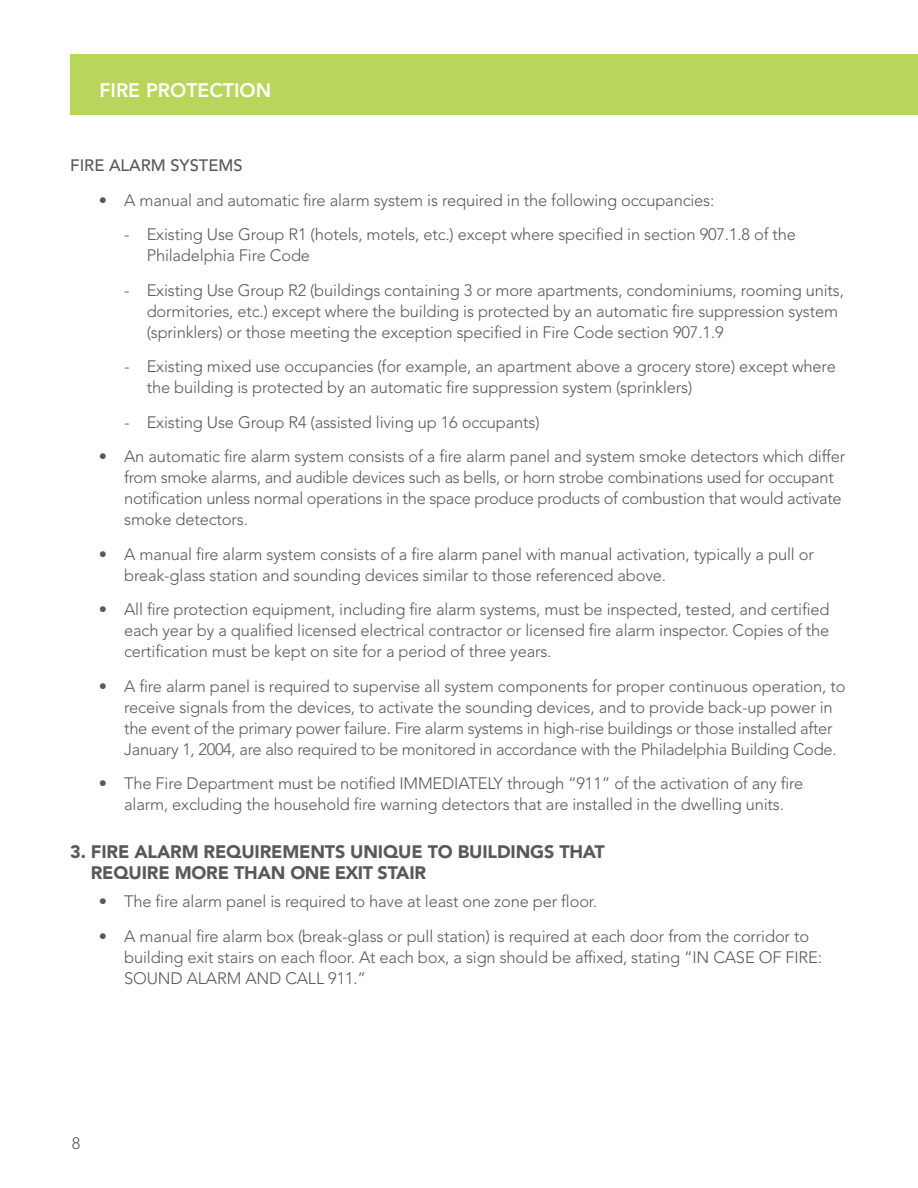
<style>
.page{position:relative;width:918px;height:1188px;background:#fff}
.page>*{position:absolute;margin:0;border:0;box-sizing:border-box;transform-origin:0 0}
.t1{font:800 19.5px "Avenir LT Std";color:#fff}
.t2{font:900 18px/21px "Avenir LT Std";letter-spacing:-.01em;color:#58595b}
.t3{font:300 16.5px/21px "Avenir LT Std";letter-spacing:-.01em;color:#58595b}
.t4{font:500 16.5px "Avenir LT Std";color:#58595b}
</style>
<div class="page">
<div style="left:70px;top:55px;width:848px;height:60px;background:#b8d65b"></div>
<p class="t1" style="left:99px;top:78px;width:173px">FIRE PROTECTION</p>
<p class="t4" style="left:70px;top:156px;width:174px">FIRE ALARM SYSTEMS</p>
<p class="t3" style="left:99px;top:190px;width:617px">• A manual and automatic fire alarm system is required in the following occupancies:</p>
<p class="t3" style="left:147px;top:224px;width:651px;text-indent:-23px">- Existing Use Group R1 (hotels, motels, etc.) except where specified in section 907.1.8 of the<br>Philadelphia Fire Code</p>
<p class="t3" style="left:147px;top:280px;width:699px;text-indent:-23px">- Existing Use Group R2 (buildings containing 3 or more apartments, condominiums, rooming units, dormitories, etc.) except where the building is protected by an automatic fire suppression system (sprinklers) or those meeting the exception specified in Fire Code section 907.1.9</p>
<p class="t3" style="left:147px;top:356px;width:691px;text-indent:-23px">- Existing mixed use occupancies (for example, an apartment above a grocery store) except where the building is protected by an automatic fire suppression system (sprinklers)</p>
<p class="t3" style="left:124px;top:412px;width:417px">- Existing Use Group R4 (assisted living up 16 occupants)</p>
<p class="t3" style="left:124px;top:446px;width:723px;text-indent:-25px">• An automatic fire alarm system consists of a fire alarm panel and system smoke detectors which differ from smoke alarms, and audible devices such as bells, or horn strobe combinations used for occupant notification unless normal operations in the space produce products of combustion that would activate smoke detectors.</p>
<p class="t3" style="left:124px;top:544px;width:691px;text-indent:-25px">• A manual fire alarm system consists of a fire alarm panel with manual activation, typically a pull or break-glass station and sounding devices similar to those referenced above.</p>
<p class="t3" style="left:124px;top:599px;width:707px;text-align:justify;text-indent:-25px">• All fire protection equipment, including fire alarm systems, must be inspected, tested, and certified each year by a qualified licensed electrical contractor or licensed fire alarm inspector. Copies of the certification must be kept on site for a period of three years.</p>
<p class="t3" style="left:124px;top:676px;width:723px;text-indent:-25px">• A fire alarm panel is required to supervise all system components for proper continuous operation, to receive signals from the devices, to activate the sounding devices, and to provide back-up power in the event of the primary power failure. Fire alarm systems in high-rise buildings or those installed after January 1, 2004, are also required to be monitored in accordance with the Philadelphia Building Code.</p>
<p class="t3" style="left:99px;top:773px;width:706px;text-align:center">• The Fire Department must be notified IMMEDIATELY through “911” of the activation of any fire alarm, excluding the household fire warning detectors that are installed in the dwelling units.</p>
<p class="t2" style="left:91px;top:841px;width:516px;text-indent:-21px">3. FIRE ALARM REQUIREMENTS UNIQUE TO BUILDINGS THAT<br>REQUIRE MORE THAN ONE EXIT STAIR</p>
<p class="t3" style="left:99px;top:891px;width:500px">• The fire alarm panel is required to have at least one zone per floor.</p>
<p class="t3" style="left:124px;top:925px;width:699px;text-indent:-25px">• A manual fire alarm box (break-glass or pull station) is required at each door from the corridor to building exit stairs on each floor. At each box, a sign should be affixed, stating “IN CASE OF FIRE:<br>SOUND ALARM AND CALL 911.”</p>
<p class="t3" style="left:72px;top:1133px;width:10px">8</p>
</div>
